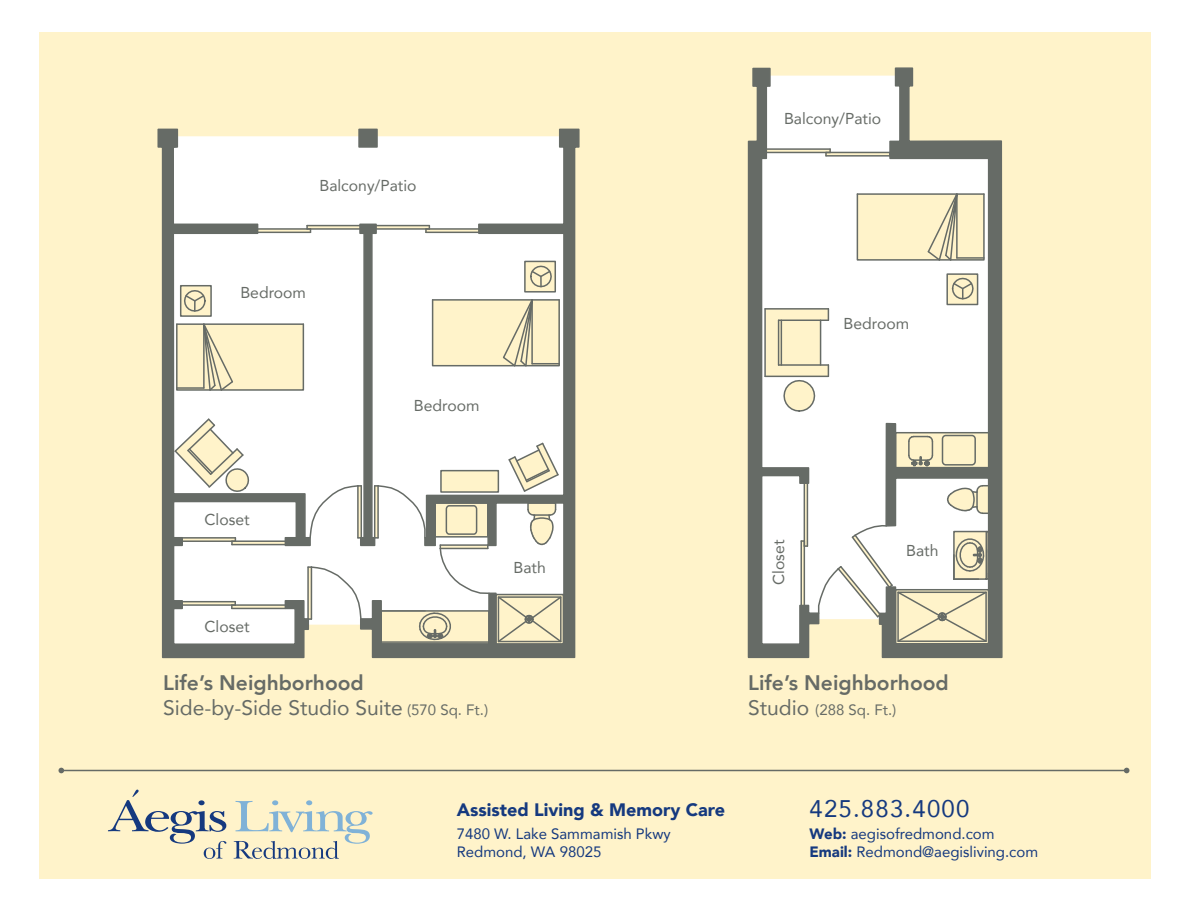
<style>
.page{position:relative;width:1188px;height:918px;background:#fff}
.page>*{position:absolute;margin:0;border:0;box-sizing:border-box;transform-origin:0 0}
.t1{font:24px "Avenir";letter-spacing:.05em;color:#15397f}
.t2{font:21px/25.2px "Avenir";color:#666b66}
.t3{font:800 21px "Avenir";color:#666b66}
.t4{font:900 18px "Avenir";color:#15397f}
.t5{font:15.75px "Avenir";color:#666b66}
.t6{font:15px/18px "Avenir";color:#15397f}
.t7{font:15px "Avenir";color:#666b66}
.s1{font-weight:800}
.s2{font-size:15px}
.s3{font-size:21px}
.s4{font-weight:900}
</style>
<div class="page">
<div style="left:39px;top:33px;width:1112px;height:846px;background:#fff3ca"></div>
<hr style="left:61px;top:770px;width:1066px;height:1px;background:#666b66">
<svg style="left:58px;top:768px;width:6px;height:5px"></svg>
<svg style="left:1124px;top:768px;width:6px;height:5px"></svg>
<div style="left:312px;top:136px;width:47px;height:87px;background:#fff"></div>
<svg style="left:108px;top:789px;width:118px;height:70px"></svg>
<svg style="left:234px;top:800px;width:139px;height:59px"></svg>
<svg style="left:990px;top:140px;width:13px;height:519px;background:#6e726b"></svg>
<svg style="left:747px;top:67px;width:243px;height:592px"></svg>
<div style="left:942px;top:435px;width:34px;height:31px;border:2px solid #666b66;border-radius:3px"></div>
<svg style="left:157px;top:128px;width:155px;height:531px;background:#e2e2db"></svg>
<div style="left:358px;top:129px;width:20px;height:19px;border:2px solid #666b66"></div>
<svg style="left:359px;top:128px;width:221px;height:531px;background:#d0d0c9"></svg>
<hr style="left:258px;top:228px;width:102px;height:2px;background:#666b66">
<hr style="left:258px;top:232px;width:53px;height:1px;background:#666b66">
<hr style="left:182px;top:537px;width:53px;height:2px;background:#666b66">
<hr style="left:182px;top:540px;width:103px;height:2px;background:#666b66">
<svg style="left:231px;top:538px;width:5px;height:7px"></svg>
<hr style="left:232px;top:544px;width:53px;height:1px;background:#666b66">
<hr style="left:182px;top:601px;width:53px;height:1px;background:#666b66">
<hr style="left:182px;top:604px;width:103px;height:2px;background:#666b66">
<svg style="left:231px;top:602px;width:5px;height:6px"></svg>
<hr style="left:232px;top:608px;width:53px;height:1px;background:#666b66">
<div style="left:180px;top:285px;width:32px;height:32px;border:2px solid #666b66"></div>
<svg style="left:183px;top:289px;width:51px;height:103px"></svg>
<hr style="left:177px;top:387px;width:27px;height:2px;background:#666b66">
<div style="left:176px;top:323px;width:128px;height:68px;border:2px solid #666b66"></div>
<svg style="left:173px;top:417px;width:77px;height:76px"></svg>
<svg style="left:306px;top:223px;width:257px;height:422px"></svg>
<p class="t5" style="left:319px;top:173px;width:99px">Balcony/Patio</p>
<p class="t5" style="left:240px;top:280px;width:67px">Bedroom</p>
<p class="t5" style="left:414px;top:392px;width:67px">Bedroom</p>
<p class="t5" style="left:204px;top:507px;width:47px">Closet</p>
<p class="t5" style="left:204px;top:614px;width:47px">Closet</p>
<p class="t5" style="left:514px;top:554px;width:34px">Bath</p>
<p class="t5" style="left:784px;top:106px;width:99px">Balcony/Patio</p>
<p class="t5" style="left:843px;top:310px;width:67px">Bedroom</p>
<p class="t5" style="left:766px;top:585px;width:47px;rotate:-90deg">Closet</p>
<p class="t5" style="left:906px;top:538px;width:34px">Bath</p>
<h2 class="t2" style="left:163px;top:669px;width:326px"><span class="s1">Life’s Neighborhood<br></span>Side-by-Side Studio Suite <span class="s2">(570 Sq. Ft.)</span></h2>
<h2 class="t3" style="left:748px;top:664px;width:202px">Life’s Neighborhood</h2>
<p class="t7" style="left:748px;top:698px;width:150px"><span class="s3">Studio</span> (288 Sq. Ft.)</p>
<p class="t4" style="left:457px;top:794px;width:270px">Assisted Living &amp; Memory Care</p>
<p class="t6" style="left:457px;top:824px;width:215px">7480 W. Lake Sammamish Pkwy<br>Redmond, WA 98025</p>
<h1 class="t1" style="left:809px;top:789px;width:161px">425.883.4000</h1>
<p class="t6" style="left:809px;top:824px;width:230px"><span class="s4">Web:</span> aegisofredmond.com<br><span class="s4">Email:</span> Redmond@aegisliving.com</p>
</div>
